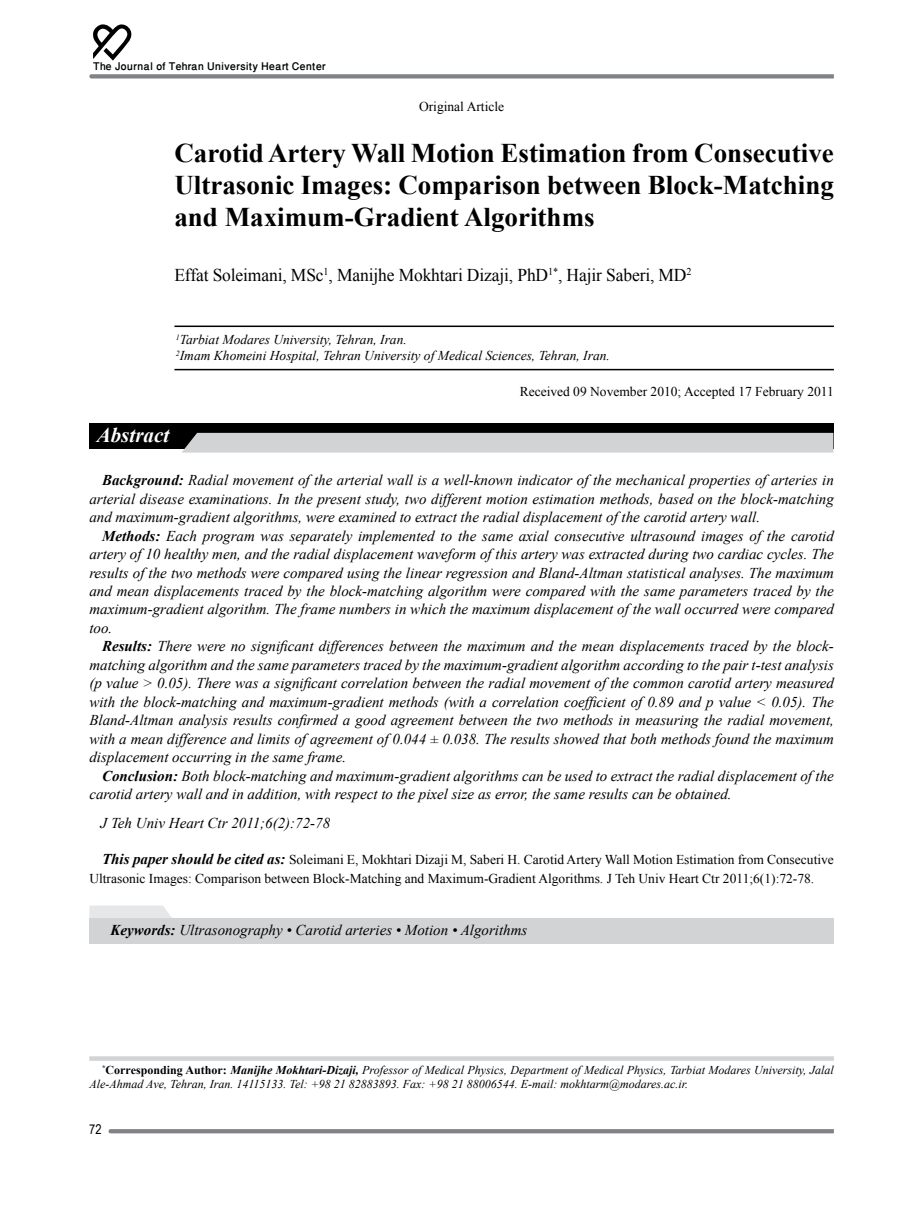
<style>
.page{position:relative;width:902px;height:1208px;background:#fff}
.page>*{position:absolute;margin:0;border:0;box-sizing:border-box;transform-origin:0 0}
.t1{font:700 27px/32.4px "Times New Roman";color:#000;text-align:justify}
.t2{font:italic 700 21px "Times New Roman";color:#fff}
.t3{font:18px "Times New Roman";letter-spacing:-.005em;color:#000}
.t4{font:italic 15px/18.5px "Times New Roman";color:#000;text-align:justify}
.t5{font:500 15px "Win Soft Pro";color:#000}
.t6{font:13.5px/18.5px "Times New Roman";color:#000}
.t7{font:italic 13.5px/16.2px "Times New Roman";color:#000}
.t8{font:13.5px "Arial Narrow";color:#000}
.t9{font:italic 12px/14.4px "Times New Roman";color:#000}
.s1{font-weight:700}
.s2{font-weight:700;font-style:italic;font-size:15px}
.s3{font-weight:700;font-style:normal}
</style>
<div class="page">
<svg style="left:89px;top:1056px;width:744px;height:4px;background:#d4d6d7"></svg>
<svg style="left:93px;top:24px;width:38px;height:37px"></svg>
<svg style="left:89px;top:74px;width:744px;height:4px;background:#87898c"></svg>
<svg style="left:108px;top:1129px;width:725px;height:4px;background:#838588"></svg>
<hr style="left:174px;top:325px;width:659px;height:2px;background:#000">
<hr style="left:174px;top:369px;width:659px;height:1px;background:#000">
<div style="left:89px;top:423px;width:744px;height:26px;background:#000"></div>
<div style="left:182px;top:433px;width:651px;height:19px;background:#d1d3d4"></div>
<svg style="left:89px;top:905px;width:83px;height:13px"></svg>
<div style="left:89px;top:918px;width:744px;height:26px;background:#d1d3d4"></div>
<p class="t5" style="left:93px;top:56px;width:234px">The Journal of Tehran University Heart Center</p>
<p class="t6" style="left:419px;top:97px;width:87px">Original Article</p>
<h1 class="t1" style="left:174px;top:136px;width:661px">Carotid Artery Wall Motion Estimation from Consecutive Ultrasonic Images: Comparison between Block-Matching and Maximum-Gradient Algorithms</h1>
<p class="t3" style="left:174px;top:263px;width:518px">Effat Soleimani, MSc<sup>1</sup>, Manijhe Mokhtari Dizaji, PhD<sup>1*</sup>, Hajir Saberi, MD<sup>2</sup></p>
<p class="t7" style="left:176px;top:331px;width:435px"><sup>1</sup>Tarbiat Modares University, Tehran, Iran.<br><sup>2</sup>Imam Khomeini Hospital, Tehran University of Medical Sciences, Tehran, Iran.</p>
<p class="t6" style="left:519px;top:382px;width:316px">Received 09 November 2010; Accepted 17 February 2011</p>
<h2 class="t2" style="left:97px;top:420px;width:74px">Abstract</h2>
<p class="t4" style="left:89px;top:470px;width:746px;text-indent:13px"><span class="s1">Background:</span> Radial movement of the arterial wall is a well-known indicator of the mechanical properties of arteries in arterial disease examinations. In the present study, two different motion estimation methods, based on the block-matching and maximum-gradient algorithms, were examined to extract the radial displacement of the carotid artery wall.</p>
<p class="t4" style="left:89px;top:526px;width:746px;text-indent:13px"><span class="s1">Methods:</span> Each program was separately implemented to the same axial consecutive ultrasound images of the carotid artery of 10 healthy men, and the radial displacement waveform of this artery was extracted during two cardiac cycles. The results of the two methods were compared using the linear regression and Bland-Altman statistical analyses. The maximum and mean displacements traced by the block-matching algorithm were compared with the same parameters traced by the maximum-gradient algorithm. The frame numbers in which the maximum displacement of the wall occurred were compared too.</p>
<p class="t4" style="left:89px;top:637px;width:746px;text-indent:13px"><span class="s1">Results:</span> There were no significant differences between the maximum and the mean displacements traced by the block&shy;matching algorithm and the same parameters traced by the maximum-gradient algorithm according to the pair t-test analysis (p value &gt; 0.05). There was a significant correlation between the radial movement of the common carotid artery measured with the block-matching and maximum-gradient methods (with a correlation coefficient of 0.89 and p value &lt; 0.05). The Bland-Altman analysis results confirmed a good agreement between the two methods in measuring the radial movement, with a mean difference and limits of agreement of 0.044 ± 0.038. The results showed that both methods found the maximum displacement occurring in the same frame.</p>
<p class="t4" style="left:89px;top:766px;width:746px;text-indent:13px"><span class="s1">Conclusion:</span> Both block-matching and maximum-gradient algorithms can be used to extract the radial displacement of the carotid artery wall and in addition, with respect to the pixel size as error, the same results can be obtained.</p>
<p class="t4" style="left:101px;top:813px;width:231px">J Teh Univ Heart Ctr 2011;6(2):72-78</p>
<p class="t6" style="left:89px;top:850px;width:746px;text-indent:13px"><span class="s2">This paper should be cited as:</span> Soleimani E, Mokhtari Dizaji M, Saberi H. Carotid Artery Wall Motion Estimation from Consecutive<br>Ultrasonic Images: Comparison between Block-Matching and Maximum-Gradient Algorithms. J Teh Univ Heart Ctr 2011;6(1):72-78.</p>
<p class="t4" style="left:111px;top:920px;width:418px"><span class="s1">Keywords:</span> Ultrasonography • Carotid arteries • Motion • Algorithms</p>
<p class="t9" style="left:89px;top:1062px;width:746px;text-indent:13px"><sup>*</sup><span class="s3">Corresponding Author:</span> <span class="s1">Manijhe Mokhtari-Dizaji,</span> Professor of Medical Physics, Department of Medical Physics, Tarbiat Modares University, Jalal<br>Ale-Ahmad Ave, Tehran, Iran. 14115133. Tel: +98 21 82883893. Fax: +98 21 88006544. E-mail: mokhtarm@modares.ac.ir.</p>
<p class="t8" style="left:89px;top:1119px;width:14px">72</p>
</div>
